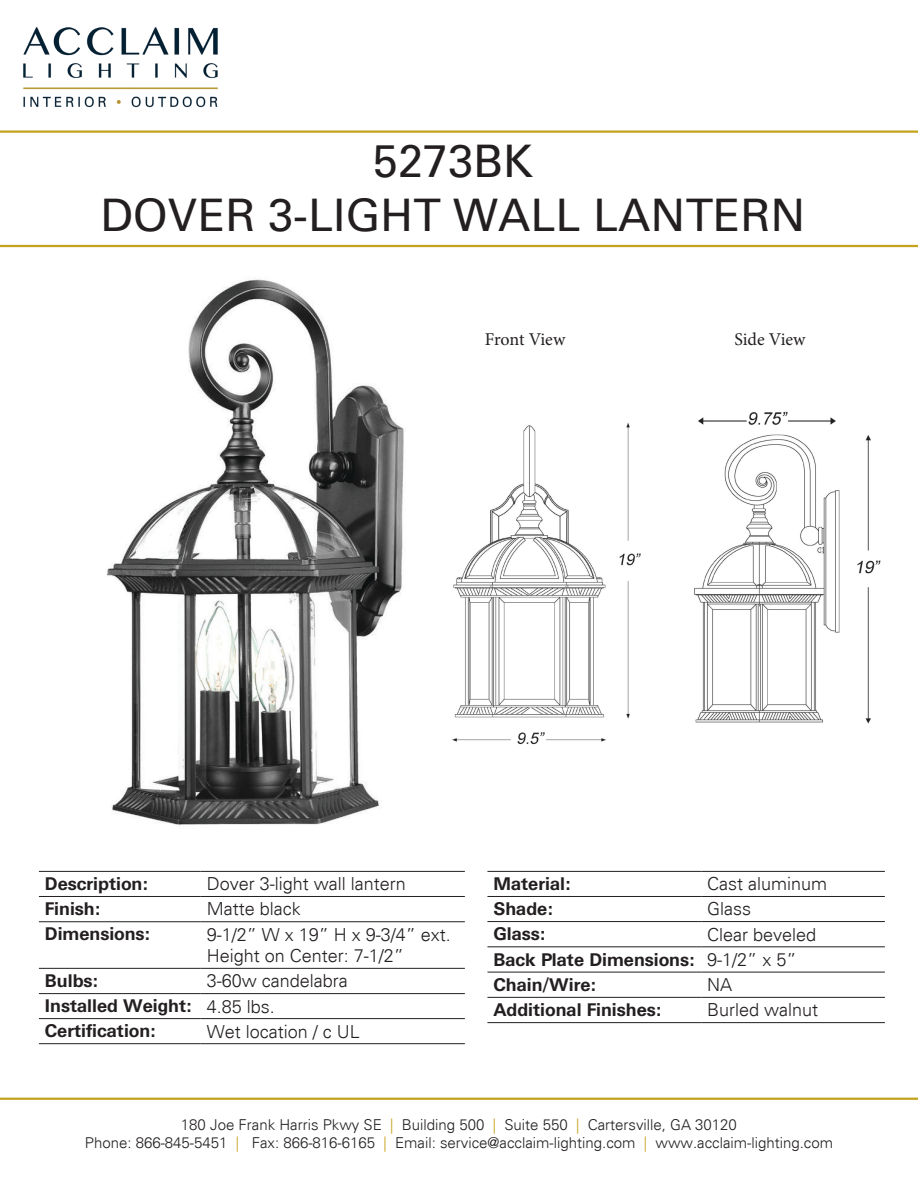
<style>
.page{position:relative;width:918px;height:1188px;background:#fff}
.page>*{position:absolute;margin:0;border:0;box-sizing:border-box;transform-origin:0 0}
.t1{font:45px "Univers";color:#231f20}
.t2{font:300 18px "Univers";color:#231f20}
.t3{font:700 18px "Univers BQ";color:#231f20}
.t4{font:18px "Minion Pro";letter-spacing:-.005em;color:#231f20}
.t5{font:300 15px "Univers";color:#231f20}
.s1{color:#c5a21c}
</style>
<div class="page">
<hr style="left:0;top:130px;width:918px;height:3px;background:#c5a21c">
<hr style="left:0;top:245px;width:918px;height:2px;background:#c5a21c">
<hr style="left:0;top:1098px;width:918px;height:2px;background:#c5a21c">
<hr style="left:39px;top:871px;width:162px;height:1px;background:#231f20">
<hr style="left:201px;top:871px;width:264px;height:1px;background:#231f20">
<hr style="left:39px;top:896px;width:162px;height:1px;background:#231f20">
<hr style="left:201px;top:896px;width:264px;height:1px;background:#231f20">
<hr style="left:39px;top:921px;width:162px;height:1px;background:#231f20">
<hr style="left:201px;top:921px;width:264px;height:1px;background:#231f20">
<hr style="left:39px;top:968px;width:162px;height:1px;background:#231f20">
<hr style="left:201px;top:968px;width:264px;height:1px;background:#231f20">
<hr style="left:39px;top:993px;width:162px;height:1px;background:#231f20">
<hr style="left:201px;top:993px;width:264px;height:1px;background:#231f20">
<hr style="left:39px;top:1018px;width:162px;height:1px;background:#231f20">
<hr style="left:201px;top:1018px;width:264px;height:1px;background:#231f20">
<hr style="left:39px;top:1043px;width:162px;height:1px;background:#231f20">
<hr style="left:201px;top:1043px;width:264px;height:1px;background:#231f20">
<hr style="left:487px;top:871px;width:214px;height:1px;background:#231f20">
<hr style="left:701px;top:871px;width:184px;height:1px;background:#231f20">
<hr style="left:487px;top:896px;width:214px;height:1px;background:#231f20">
<hr style="left:701px;top:896px;width:184px;height:1px;background:#231f20">
<hr style="left:487px;top:921px;width:214px;height:1px;background:#231f20">
<hr style="left:701px;top:921px;width:184px;height:1px;background:#231f20">
<hr style="left:487px;top:946px;width:214px;height:1px;background:#231f20">
<hr style="left:701px;top:946px;width:184px;height:1px;background:#231f20">
<hr style="left:487px;top:972px;width:214px;height:1px;background:#231f20">
<hr style="left:701px;top:972px;width:184px;height:1px;background:#231f20">
<hr style="left:487px;top:997px;width:214px;height:1px;background:#231f20">
<hr style="left:701px;top:997px;width:184px;height:1px;background:#231f20">
<hr style="left:487px;top:1022px;width:214px;height:1px;background:#231f20">
<hr style="left:701px;top:1022px;width:184px;height:1px;background:#231f20">
<img style="left:106px;top:279px;width:298px;height:546px">
<img style="left:23px;top:27px;width:195px;height:81px">
<img style="left:452px;top:423px;width:189px;height:322px">
<img style="left:694px;top:411px;width:187px;height:313px">
<p class="t1" style="left:373px;top:134px;width:162px">5273BK</p>
<p class="t1" style="left:100px;top:188px;width:707px">DOVER 3-LIGHT WALL LANTERN</p>
<p class="t4" style="left:485px;top:327px;width:82px">Front View</p>
<p class="t4" style="left:734px;top:327px;width:73px">Side View</p>
<p class="t3" style="left:45px;top:874px;width:104px">Description:</p>
<p class="t2" style="left:207px;top:873px;width:201px">Dover 3-light wall lantern</p>
<p class="t3" style="left:45px;top:899px;width:57px">Finish:</p>
<p class="t2" style="left:207px;top:898px;width:95px">Matte black</p>
<p class="t3" style="left:45px;top:924px;width:106px">Dimensions:</p>
<p class="t2" style="left:207px;top:924px;width:246px">9-1/2” W x 19” H x 9-3/4” ext.</p>
<p class="t2" style="left:207px;top:945px;width:199px">Height on Center: 7-1/2”</p>
<p class="t3" style="left:45px;top:970px;width:54px">Bulbs:</p>
<p class="t2" style="left:207px;top:970px;width:143px">3-60w candelabra</p>
<p class="t3" style="left:45px;top:996px;width:148px">Installed Weight:</p>
<p class="t2" style="left:207px;top:995px;width:70px">4.85 lbs.</p>
<p class="t3" style="left:45px;top:1021px;width:112px">Certification:</p>
<p class="t2" style="left:207px;top:1020px;width:155px">Wet location / c UL</p>
<p class="t3" style="left:493px;top:874px;width:78px">Material:</p>
<p class="t2" style="left:707px;top:873px;width:122px">Cast aluminum</p>
<p class="t3" style="left:493px;top:899px;width:61px">Shade:</p>
<p class="t2" style="left:707px;top:898px;width:45px">Glass</p>
<p class="t3" style="left:493px;top:924px;width:53px">Glass:</p>
<p class="t2" style="left:707px;top:923px;width:111px">Clear beveled</p>
<p class="t3" style="left:493px;top:949px;width:202px">Back Plate Dimensions:</p>
<p class="t2" style="left:707px;top:949px;width:91px">9-1/2” x 5”</p>
<p class="t3" style="left:493px;top:974px;width:104px">Chain/Wire:</p>
<p class="t2" style="left:707px;top:974px;width:27px">NA</p>
<p class="t3" style="left:493px;top:999px;width:169px">Additional Finishes:</p>
<p class="t2" style="left:707px;top:999px;width:113px">Burled walnut</p>
<p class="t5" style="left:181px;top:1115px;width:558px">180 Joe Frank Harris Pkwy SE <span class="s1">|</span> Building 500 <span class="s1">|</span> Suite 550 <span class="s1">|</span> Cartersville, GA 30120</p>
<p class="t5" style="left:85px;top:1133px;width:750px">Phone: 866-845-5451 <span class="s1">|</span> Fax: 866-816-6165 <span class="s1">|</span> Email: service@acclaim-lighting.com <span class="s1">|</span> www.acclaim-lighting.com</p>
</div>
